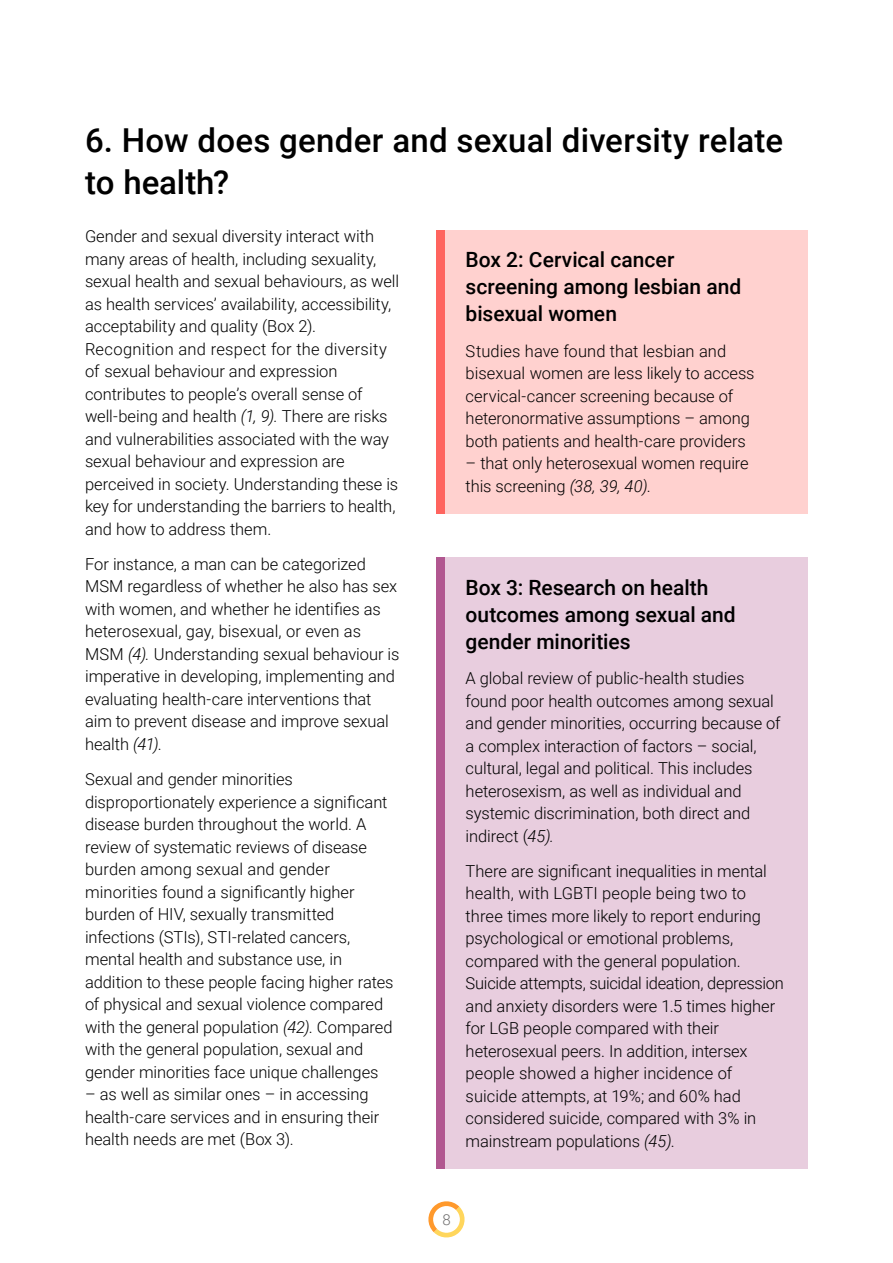
<style>
.page{position:relative;width:893px;height:1263px;background:#fff}
.page>*{position:absolute;margin:0;border:0;box-sizing:border-box;transform-origin:0 0}
.t1{font:500 33px/42px "Roboto";letter-spacing:.005em;color:#000}
.t2{font:500 21px/27px "Roboto";color:#000}
.t3{font:300 16.5px/22.5px "Roboto";letter-spacing:-.005em;color:#000}
.t4{font:300 15px "Roboto";color:#706f6f}
.s1{font-style:italic}
</style>
<div class="page">
<svg style="left:428px;top:1201px;width:37px;height:37px"></svg>
<div style="left:434px;top:1206px;width:25px;height:26px;background:#fff;border-radius:50%"></div>
<div style="left:444px;top:230px;width:364px;height:283px;background:#ffd1cf"></div>
<div style="left:436px;top:230px;width:8px;height:283px;background:#ff645e"></div>
<div style="left:444px;top:557px;width:364px;height:611px;background:#e8cdde"></div>
<div style="left:436px;top:557px;width:8px;height:611px;background:#b15790"></div>
<h1 class="t1" style="left:85px;top:118px;width:700px">6. How does gender and sexual diversity relate to health?</h1>
<p class="t3" style="left:85px;top:224px;width:316px">Gender and sexual diversity interact with many areas of health, including sexuality, sexual health and sexual behaviours, as well as health services’ availability, accessibility, acceptability and quality (Box 2).<br>Recognition and respect for the diversity of sexual behaviour and expression contributes to people’s overall sense of well-being and health <span class="s1">(1, 9).</span> There are risks and vulnerabilities associated with the way sexual behaviour and expression are perceived in society. Understanding these is key for understanding the barriers to health, and how to address them.</p>
<p class="t3" style="left:85px;top:552px;width:316px">For instance, a man can be categorized MSM regardless of whether he also has sex with women, and whether he identifies as heterosexual, gay, bisexual, or even as MSM <span class="s1">(4).</span> Understanding sexual behaviour is imperative in developing, implementing and evaluating health-care interventions that aim to prevent disease and improve sexual health <span class="s1">(41)</span>.</p>
<p class="t3" style="left:85px;top:767px;width:310px">Sexual and gender minorities disproportionately experience a significant disease burden throughout the world. A review of systematic reviews of disease burden among sexual and gender minorities found a significantly higher burden of HIV, sexually transmitted infections (STIs), STI-related cancers, mental health and substance use, in addition to these people facing higher rates of physical and sexual violence compared with the general population <span class="s1">(42)</span>. Compared with the general population, sexual and gender minorities face unique challenges</p>
<p class="t3" style="left:85px;top:1082px;width:296px">– as well as similar ones – in accessing health-care services and in ensuring their health needs are met (Box 3).</p>
<p class="t2" style="left:466px;top:246px;width:277px">Box 2: Cervical cancer screening among lesbian and bisexual women</p>
<p class="t3" style="left:466px;top:339px;width:291px">Studies have found that lesbian and bisexual women are less likely to access cervical-cancer screening because of heteronormative assumptions – among both patients and health-care providers</p>
<p class="t3" style="left:466px;top:451px;width:285px">– that only heterosexual women require this screening <span class="s1">(38, 39, 40)</span>.</p>
<p class="t2" style="left:466px;top:573px;width:272px">Box 3: Research on health outcomes among sexual and gender minorities</p>
<p class="t3" style="left:466px;top:666px;width:316px">A global review of public-health studies found poor health outcomes among sexual and gender minorities, occurring because of a complex interaction of factors – social, cultural, legal and political. This includes heterosexism, as well as individual and systemic discrimination, both direct and indirect (<span class="s1">45).</span></p>
<p class="t3" style="left:466px;top:859px;width:320px">There are significant inequalities in mental health, with LGBTI people being two to three times more likely to report enduring psychological or emotional problems, compared with the general population.<br>Suicide attempts, suicidal ideation, depression and anxiety disorders were 1.5 times higher for LGB people compared with their heterosexual peers. In addition, intersex people showed a higher incidence of suicide attempts, at 19%; and 60% had considered suicide, compared with 3% in mainstream populations <span class="s1">(45)</span>.</p>
<p class="t4" style="left:442px;top:1209px;width:10px">8</p>
</div>
